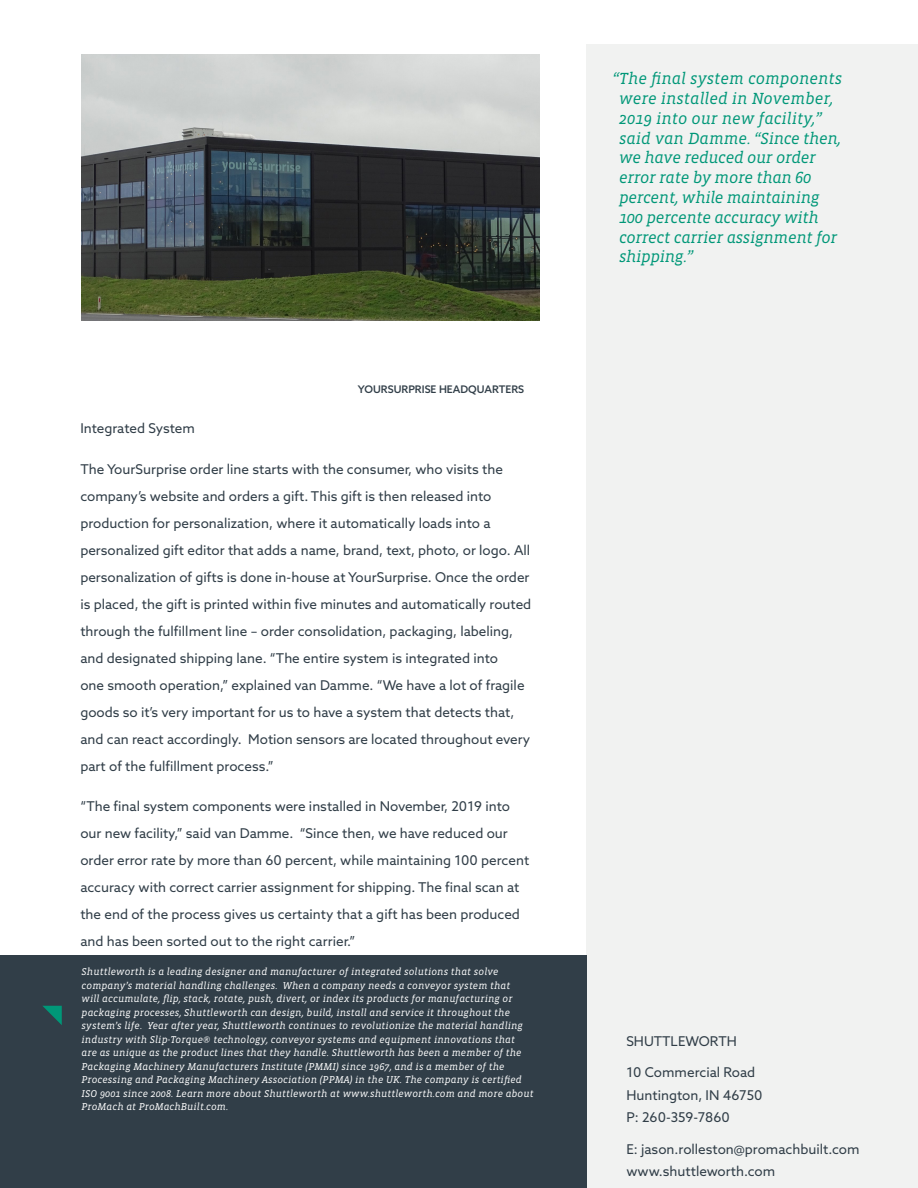
<style>
.page{position:relative;width:918px;height:1188px;background:#fff}
.page>*{position:absolute;margin:0;border:0;box-sizing:border-box;transform-origin:0 0}
.C1_-_Call-out_-_Stan{font:italic 16.5px/19.8px "Vista Slab OTCE";letter-spacing:-.02em;color:#009778}
.H5_-_Heading_Green{font:13.5px/27px "Azo Sans";color:#313e48}
.B1_-_Body_-_Standard{font:13.5px/22.5px "Azo Sans";color:#313e48}
.H8_-_Heading_Gray{font:500 10.5px "Azo Sans";color:#313e48}
.B5_-_Boilerplate___w{font:italic 10.2px/13.5px "Vista Slab OTCE";letter-spacing:.01em;color:#fff}
</style>
<div class="page">
<div style="left:586px;top:44px;width:332px;height:1144px;background:#f1f2f1"></div>
<div style="left:0;top:956px;width:586px;height:232px;background:#313e48"></div>
<svg style="left:43px;top:1006px;width:19px;height:19px"></svg>
<img style="left:81px;top:54px;width:459px;height:266px">
<p class="H8_-_Heading_Gray" style="left:358px;top:382px;width:168px">YOURSURPRISE HEADQUARTERS</p>
<p class="H5_-_Heading_Green" style="left:80px;top:415px;width:116px">Integrated System</p>
<p class="H5_-_Heading_Green" style="left:80px;top:455px;width:453px">The YourSurprise order line starts with the consumer, who visits the company’s website and orders a gift. This gift is then released into production for personalization, where it automatically loads into a personalized gift editor that adds a name, brand, text, photo, or logo. All personalization of gifts is done in-house at YourSurprise. Once the order is placed, the gift is printed within five minutes and automatically routed through the fulfillment line – order consolidation, packaging, labeling, and designated shipping lane. “The entire system is integrated into<br>one smooth operation,” explained van Damme. “We have a lot of fragile goods so it’s very important for us to have a system that detects that, and can react accordingly. Motion sensors are located throughout every part of the fulfillment process.”</p>
<p class="H5_-_Heading_Green" style="left:80px;top:793px;width:450px">“The final system components were installed in November, 2019 into our new facility,” said van Damme. “Since then, we have reduced our order error rate by more than 60 percent, while maintaining 100 percent accuracy with correct carrier assignment for shipping. The final scan at the end of the process gives us certainty that a gift has been produced and has been sorted out to the right carrier.”</p>
<p class="B5_-_Boilerplate___w" style="left:82px;top:965px;width:454px">Shuttleworth is a leading designer and manufacturer of integrated solutions that solve company’s material handling challenges. When a company needs a conveyor system that<br>will accumulate, flip, stack, rotate, push, divert, or index its products for manufacturing or packaging processes, Shuttleworth can design, build, install and service it throughout the system’s life. Year after year, Shuttleworth continues to revolutionize the material handling industry with Slip-Torque® technology, conveyor systems and equipment innovations that<br>are as unique as the product lines that they handle. Shuttleworth has been a member of the Packaging Machinery Manufacturers Institute (PMMI) since 1967, and is a member of the Processing and Packaging Machinery Association (PPMA) in the UK. The company is certified ISO 9001 since 2008. Learn more about Shuttleworth at www.shuttleworth.com and more about ProMach at ProMachBuilt.com.</p>
<p class="C1_-_Call-out_-_Stan" style="left:619px;top:69px;width:225px;text-indent:-7px">“The final system components were installed in November,<br>2019 into our new facility,” said van Damme. “Since then, we have reduced our order error rate by more than 60 percent, while maintaining<br>100 percente accuracy with correct carrier assignment for shipping.”</p>
<p class="B1_-_Body_-_Standard" style="left:626px;top:1030px;width:112px">SHUTTLEWORTH</p>
<p class="B1_-_Body_-_Standard" style="left:626px;top:1061px;width:137px">10 Commercial Road<br>Huntington, IN 46750<br>P: 260-359-7860</p>
<p class="B1_-_Body_-_Standard" style="left:626px;top:1137px;width:235px">E: jason.rolleston@promachbuilt.com www.shuttleworth.com</p>
</div>
